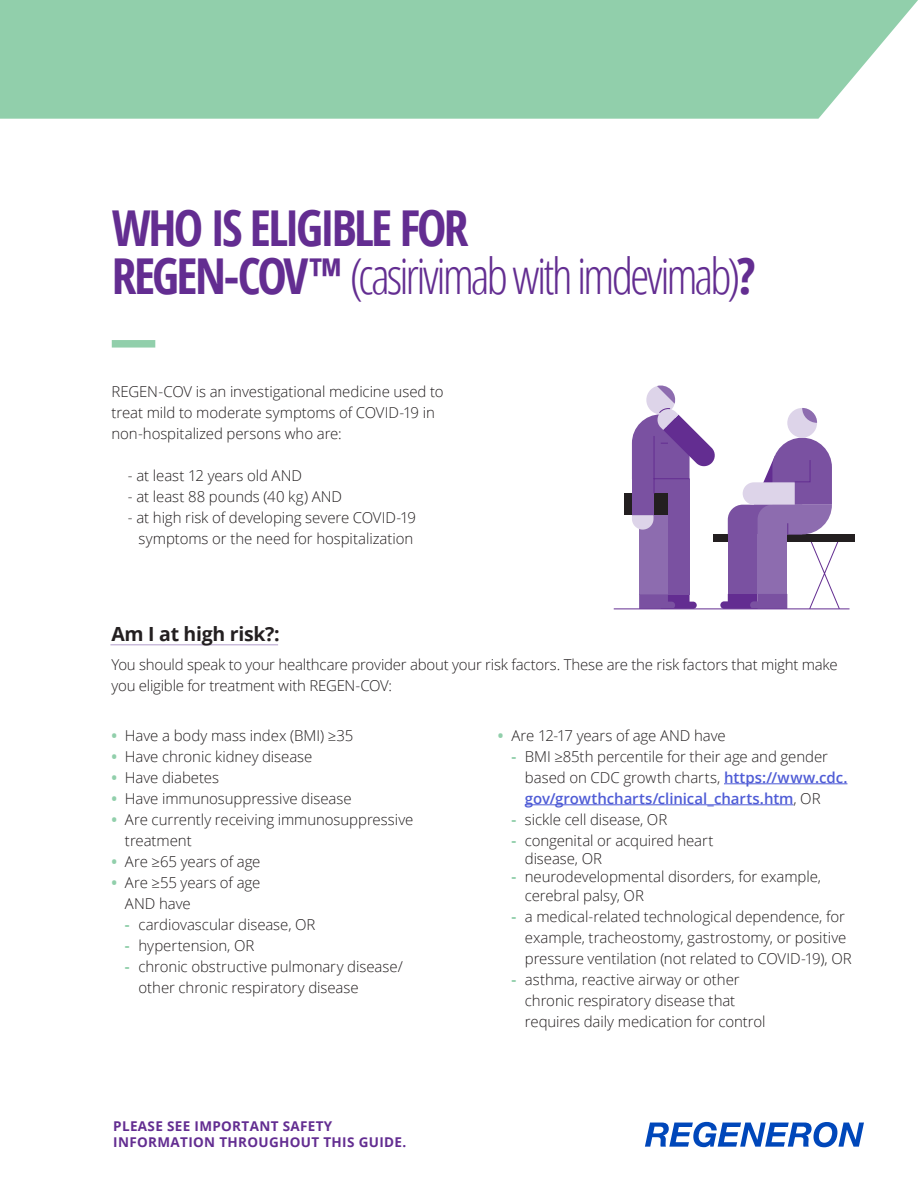
<style>
.page{position:relative;width:918px;height:1188px;background:#fff}
.page>*{position:absolute;margin:0;border:0;box-sizing:border-box;transform-origin:0 0}
.t1{font:700 49.5px/48px "Open Sans Condensed";letter-spacing:-.055em;color:#632d91}
.t2{font:700 19.5px "Open Sans";letter-spacing:-.015em;color:#231f20}
.t3{font:300 15px/21px "Open Sans";letter-spacing:-.005em;color:#231f20}
.t4{font:700 13.5px/16.5px "Open Sans";letter-spacing:.025em;color:#632d91}
.s1{font-weight:300}
.s2{font-weight:700;color:#91cfab}
.s3{font-weight:600;color:#4f5cd6}
</style>
<div class="page">
<div style="left:713px;top:534px;width:141px;height:8px;background:#231f20"></div>
<div style="left:625px;top:494px;width:43px;height:21px;background:#231f20"></div>
<svg style="left:632px;top:385px;width:208px;height:224px"></svg>
<hr style="left:614px;top:609px;width:236px;height:1px;background:#632d91">
<div style="left:112px;top:340px;width:43px;height:8px;background:#91cfab"></div>
<hr style="left:110px;top:644px;width:168px;height:1px;background:#cabcdb">
<hr style="left:724px;top:783px;width:123px;height:1px;background:#4f5cd6">
<hr style="left:525px;top:804px;width:269px;height:1px;background:#4f5cd6">
<div style="left:0;top:0;width:918px;height:119px;background:#91cfab"></div>
<svg style="left:645px;top:1122px;width:219px;height:25px"></svg>
<p class="t1" style="left:112px;top:203px;width:646px">WHO IS ELIGIBLE FOR<br>REGEN-COV™ <span class="s1">(casirivimab with imdevimab)</span>?</p>
<p class="t3" style="left:111px;top:381px;width:334px">REGEN-COV is an investigational medicine used to treat mild to moderate symptoms of COVID-19 in non-hospitalized persons who are:</p>
<p class="t3" style="left:128px;top:465px;width:176px">- at least 12 years old AND</p>
<p class="t3" style="left:128px;top:486px;width:216px">- at least 88 pounds (40 kg) AND</p>
<p class="t3" style="left:128px;top:507px;width:290px;text-align:center">- at high risk of developing severe COVID-19 symptoms or the need for hospitalization</p>
<p class="t2" style="left:111px;top:620px;width:170px">Am I at high risk?:</p>
<p class="t3" style="left:111px;top:653px;width:728px">You should speak to your healthcare provider about your risk factors. These are the risk factors that might make you eligible for treatment with REGEN-COV:</p>
<p class="t3" style="left:111px;top:724px;width:243px"><span class="s2">•</span> Have a body mass index (BMI) ≥35</p>
<p class="t3" style="left:111px;top:745px;width:202px"><span class="s2">•</span> Have chronic kidney disease</p>
<p class="t3" style="left:111px;top:766px;width:109px"><span class="s2">•</span> Have diabetes</p>
<p class="t3" style="left:111px;top:787px;width:242px"><span class="s2">•</span> Have immunosuppressive disease</p>
<p class="t3" style="left:125px;top:808px;width:290px;text-indent:-14px"><span class="s2">•</span> Are currently receiving immunosuppressive treatment</p>
<p class="t3" style="left:111px;top:850px;width:151px"><span class="s2">•</span> Are ≥65 years of age</p>
<p class="t3" style="left:125px;top:871px;width:137px;text-indent:-14px"><span class="s2">•</span> Are ≥55 years of age<br>AND have</p>
<p class="t3" style="left:125px;top:913px;width:192px"><span class="s2">-</span> cardiovascular disease, OR</p>
<p class="t3" style="left:125px;top:934px;width:131px"><span class="s2">-</span> hypertension, OR</p>
<p class="t3" style="left:138px;top:955px;width:266px;text-indent:-14px"><span class="s2">-</span> chronic obstructive pulmonary disease/ other chronic respiratory disease</p>
<p class="t4" style="left:113px;top:1117px;width:295px">PLEASE SEE IMPORTANT SAFETY<br>INFORMATION THROUGHOUT THIS GUIDE.</p>
<p class="t3" style="left:498px;top:724px;width:229px"><span class="s2">•</span> Are 12-17 years of age AND have</p>
<p class="t3" style="left:525px;top:745px;width:324px;text-indent:-14px"><span class="s2">-</span> BMI ≥85th percentile for their age and gender based on CDC growth charts, <span class="s3">https://www.cdc. gov/growthcharts/clinical_charts.htm</span>, OR</p>
<p class="t3" style="left:511px;top:808px;width:157px"><span class="s2">-</span> sickle cell disease, OR</p>
<p class="t3" style="left:525px;top:831px;width:190px;line-height:18px;text-indent:-14px"><span class="s2">-</span> congenital or acquired heart disease, OR</p>
<p class="t3" style="left:525px;top:866px;width:298px;line-height:19.5px;text-indent:-14px"><span class="s2">-</span> neurodevelopmental disorders, for example, cerebral palsy, OR</p>
<p class="t3" style="left:525px;top:906px;width:328px;text-indent:-14px"><span class="s2">-</span> a medical-related technological dependence, for example, tracheostomy, gastrostomy, or positive pressure ventilation (not related to COVID-19), OR</p>
<p class="t3" style="left:525px;top:969px;width:242px;text-indent:-14px"><span class="s2">-</span> asthma, reactive airway or other chronic respiratory disease that requires daily medication for control</p>
</div>
